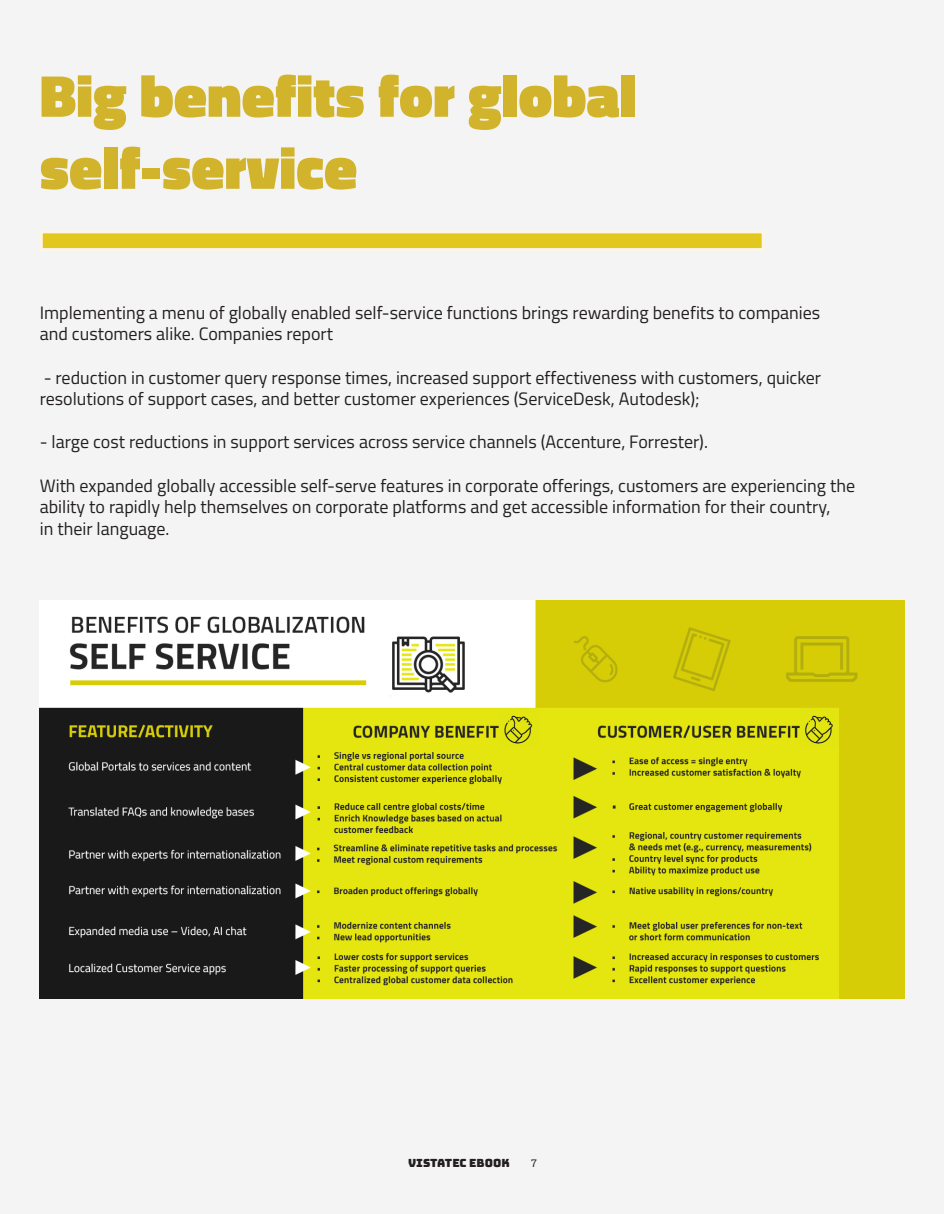
<style>
.page{position:relative;width:944px;height:1214px;background:#f4f4f4}
.page>*{position:absolute;margin:0;border:0;box-sizing:border-box;transform-origin:0 0}
.t1{font:900 60px/72px "Titillium Web";color:#d2b42c}
.t2{font:18px/21.6px "Titillium Web";color:#231f20}
.t3{font:11.25px "Bungee";color:#231f20}
.t4{font:10.5px "Roboto Slab";color:#231f20}
</style>
<div class="page">
<div style="left:40px;top:230px;width:724px;height:21px;background:#e0c81f;border:3px solid #fef5e7"></div>
<img style="left:40px;top:601px;width:864px;height:397px">
<h1 class="t1" style="left:40px;top:60px;width:598px">Big benefits for global self-service</h1>
<p class="t2" style="left:40px;top:301px;width:782px">Implementing a menu of globally enabled self-service functions brings rewarding benefits to companies and customers alike. Companies report</p>
<p class="t2" style="left:40px;top:365px;width:783px">- reduction in customer query response times, increased support effectiveness with customers, quicker resolutions of support cases, and better customer experiences (ServiceDesk, Autodesk);</p>
<p class="t2" style="left:40px;top:430px;width:669px">- large cost reductions in support services across service channels (Accenture, Forrester).</p>
<p class="t2" style="left:40px;top:473px;width:816px">With expanded globally accessible self-serve features in corporate offerings, customers are experiencing the ability to rapidly help themselves on corporate platforms and get accessible information for their country,<br>in their language.</p>
<p class="t3" style="left:408px;top:1157px;width:103px">VISTATEC EBOOK</p>
<p class="t4" style="left:531px;top:1156px;width:7px">7</p>
</div>
